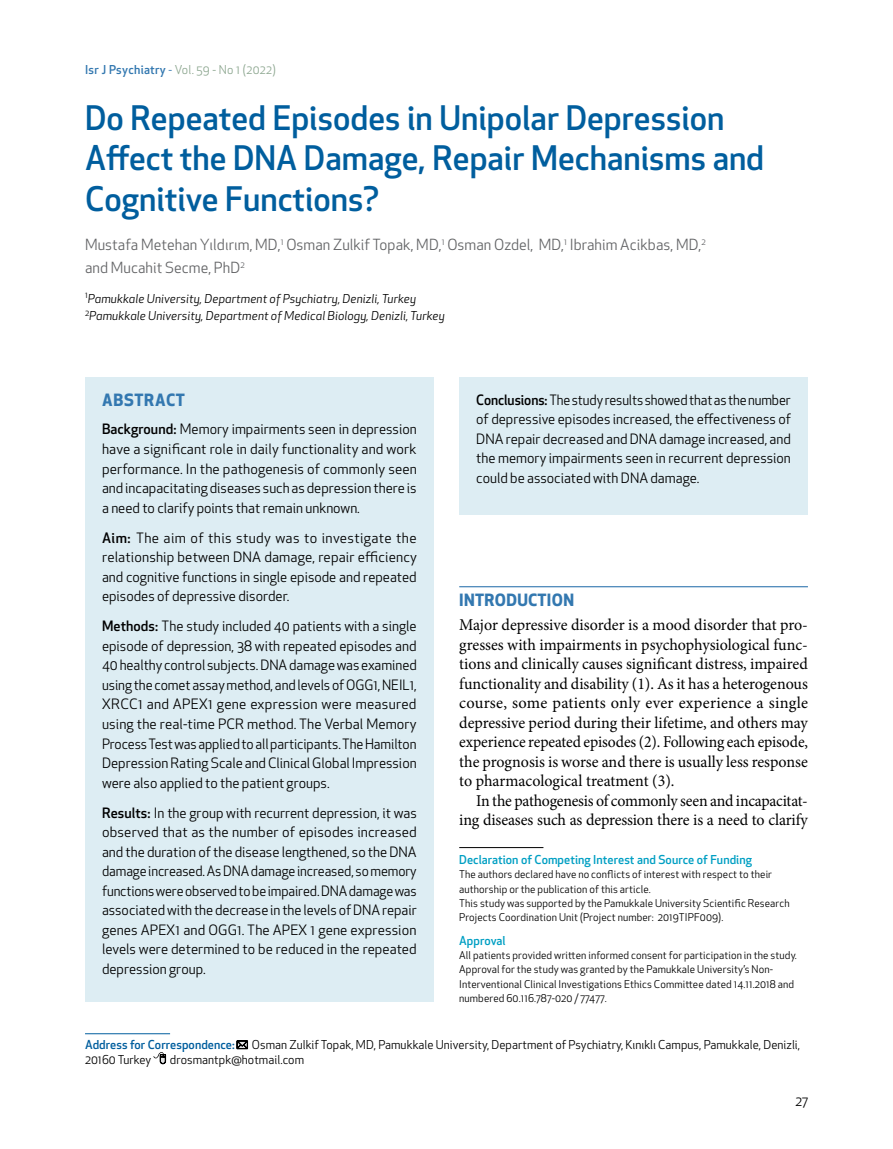
<style>
.page{position:relative;width:893px;height:1149px;background:#fff}
.page>*{position:absolute;margin:0;border:0;box-sizing:border-box;transform-origin:0 0}
.t1{font:500 33px/40.5px "Apex New";color:#005e9e}
.t2{font:16.5px/19.5px "Minion Pro";letter-spacing:-.01em;color:#000;text-align:justify}
.t3{font:16.5px/19.5px "Minion Pro";letter-spacing:-.01em;color:#000;text-align:right;scale:.96 1}
.t4{font:700 16.5px "Apex New";letter-spacing:.02em;color:#3378b0}
.t5{font:700 16.5px "Apex New";letter-spacing:.05em;color:#3378b0}
.t6{font:15px/22.5px "Apex New";letter-spacing:.005em;color:#636466}
.t7{font:13.95px/19.5px "Apex New";color:#000;text-align:justify}
.t8{font:13.5px "Apex New";color:#000}
.t9{font:12px "Apex New";letter-spacing:.005em;color:#000}
.t10{font:italic 12px/17.2px "Apex New";letter-spacing:.01em;color:#000}
.t11{font:500 12px "Apex New";letter-spacing:.005em;color:#009fc3}
.t12{font:12px "Apex New";letter-spacing:.025em;color:#8da790}
.t13{font:500 12px "Apex New";letter-spacing:.005em;color:#005e9e}
.t14{font:10.5px/14.2px "Apex New";letter-spacing:.01em;color:#000}
.s1{font-weight:500;color:#3378b0}
.s2{color:#3378b0}
.s3{font-weight:500}
</style>
<div class="page">
<div style="left:85px;top:377px;width:349px;height:624px;background:#ddedf3"></div>
<div style="left:459px;top:377px;width:349px;height:137px;background:#ddedf3"></div>
<hr style="left:85px;top:1033px;width:85px;height:1px;background:#005e9e">
<svg style="left:237px;top:1040px;width:11px;height:8px"></svg>
<svg style="left:154px;top:1052px;width:12px;height:11px"></svg>
<hr style="left:459px;top:586px;width:349px;height:1px;background:#3378b0">
<hr style="left:459px;top:847px;width:84px;height:1px;background:#000">
<p class="t12" style="left:85px;top:62px;width:192px"><span class="s1">Isr J Psychiatry</span> <span class="s2">-</span> Vol. 59 - No 1 (2022)</p>
<h1 class="t1" style="left:85px;top:97px;width:681px">Do Repeated Episodes in Unipolar Depression<br>Affect the DNA Damage, Repair Mechanisms and<br>Cognitive Functions?</h1>
<p class="t6" style="left:85px;top:234px;width:622px">Mustafa Metehan Yıldırım, MD,<sup>1</sup> Osman Zulkif Topak, MD,<sup>1</sup> Osman Ozdel, MD,<sup>1</sup> Ibrahim Acikbas, MD,<sup>2 </sup>and Mucahit Secme, PhD<sup>2</sup></p>
<p class="t10" style="left:85px;top:290px;width:361px"><sup>1</sup>Pamukkale University, Department of Psychiatry, Denizli, Turkey<br><sup>2</sup>Pamukkale University, Department of Medical Biology, Denizli, Turkey</p>
<p class="t5" style="left:102px;top:388px;width:84px">ABSTRACT</p>
<p class="t7" style="left:102px;top:419px;width:316px"><span class="s3">Background:</span> Memory impairments seen in depression have a significant role in daily functionality and work performance. In the pathogenesis of commonly seen and incapacitating diseases such as depression there is a need to clarify points that remain unknown.</p>
<p class="t7" style="left:102px;top:527px;width:316px"><span class="s3">Aim:</span> The aim of this study was to investigate the relationship between DNA damage, repair efficiency and cognitive functions in single episode and repeated episodes of depressive disorder.</p>
<p class="t7" style="left:102px;top:616px;width:316px"><span class="s3">Methods:</span> The study included 40 patients with a single episode of depression, 38 with repeated episodes and 40 healthy control subjects. DNA damage was examined using the comet assay method, and levels of OGG1, NEIL1, XRCC1 and APEX1 gene expression were measured using the real-time PCR method. The Verbal Memory Process Test was applied to all participants. The Hamilton Depression Rating Scale and Clinical Global Impression were also applied to the patient groups.</p>
<p class="t7" style="left:102px;top:802px;width:316px"><span class="s3">Results:</span> In the group with recurrent depression, it was observed that as the number of episodes increased and the duration of the disease lengthened, so the DNA damage increased. As DNA damage increased, so memory functions were observed to be impaired. DNA damage was associated with the decrease in the levels of DNA repair genes APEX1 and OGG1. The APEX 1 gene expression levels were determined to be reduced in the repeated depression group.</p>
<p class="t7" style="left:476px;top:389px;width:316px"><span class="s3">Conclusions:</span>The study results showed that as the number of depressive episodes increased, the effectiveness of DNA repair decreased and DNA damage increased, and the memory impairments seen in recurrent depression could be associated with DNA damage.</p>
<p class="t4" style="left:459px;top:588px;width:116px">INTRODUCTION</p>
<p class="t2" style="left:459px;top:615px;width:350px">Major depressive disorder is a mood disorder that pro&shy;gresses with impairments in psychophysiological func&shy;tions and clinically causes significant distress, impaired functionality and disability (1). As it has a heterogenous course, some patients only ever experience a single depressive period during their lifetime, and others may experience repeated episodes (2). Following each episode, the prognosis is worse and there is usually less response to pharmacological treatment (3).</p>
<p class="t3" style="left:459px;top:790px;width:365px">In the pathogenesis of commonly seen and incapacitat&shy;ing diseases such as depression there is a need to clarify</p>
<p class="t11" style="left:459px;top:851px;width:294px">Declaration of Competing Interest and Source of Funding</p>
<p class="t14" style="left:459px;top:867px;width:332px">The authors declared have no conflicts of interest with respect to their authorship or the publication of this article.<br>This study was supported by the Pamukkale University Scientific Research Projects Coordination Unit (Project number: 2019TIPF009).</p>
<p class="t11" style="left:459px;top:932px;width:48px">Approval</p>
<p class="t14" style="left:459px;top:947px;width:339px">All patients provided written informed consent for participation in the study.<br>Approval for the study was granted by the Pamukkale University’s Non-Interventional Clinical Investigations Ethics Committee dated 14.11.2018 and numbered 60.116.787-020 / 77477.</p>
<p class="t13" style="left:85px;top:1036px;width:151px">Address for Correspondence:</p>
<p class="t9" style="left:252px;top:1036px;width:550px">Osman Zulkif Topak, MD, Pamukkale University, Department of Psychiatry, Kınıklı Campus, Pamukkale, Denizli,</p>
<p class="t9" style="left:85px;top:1051px;width:68px">20160 Turkey</p>
<p class="t9" style="left:170px;top:1051px;width:136px">drosmantpk@hotmail.com</p>
<p class="t8" style="left:795px;top:1092px;width:14px">27</p>
</div>
